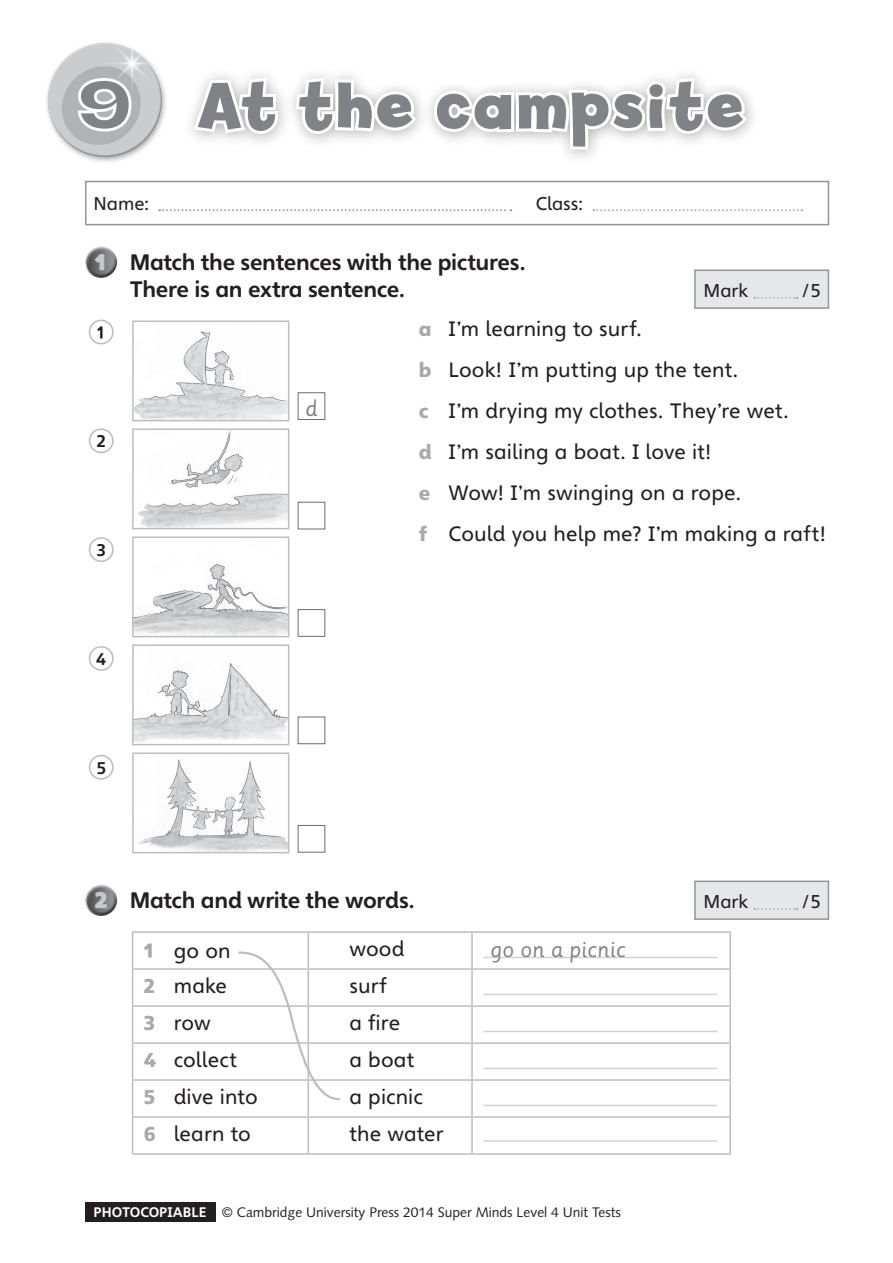
<style>
.page{position:relative;width:893px;height:1263px;background:#fff}
.page>*{position:absolute;margin:0;border:0;box-sizing:border-box;transform-origin:0 0}
.Chapter_Title{font:700 67.5px "Billy";letter-spacing:.04em;color:#808285}
.Rubric{font:700 21.75px/27px "Heinemann Special";letter-spacing:-.015em;color:#231f20}
.Handwriting{font:21px "Sassoon Primary";letter-spacing:.005em;color:#808285}
.t1{font:900 21px "Heinemann Special";color:#c7c8ca}
.Handwriting_single_l{font:21px "Sassoon Primary";color:#808285}
.Exercise_text{font:20.25px "Heinemann Special";letter-spacing:.005em;color:#231f20}
.Exercise_no_number_i{font:20.25px "Heinemann Special";letter-spacing:.005em;color:#231f20}
.t2{font:18px "Heinemann Special";color:#231f20}
.Rubric-2{font:700 16.5px "Heinemann Special";color:#231f20}
.t3{font:13.8px "Syntax LT Std";color:#231f20}
.s1{font-weight:900;font-size:19.5px;color:#a8a9ad}
.s2{font-family:"Heinemann Special";font-weight:700;font-size:13.5px;color:#fff}
</style>
<div class="page">
<div style="left:85px;top:1202px;width:130px;height:19px;background:#231f20"></div>
<img style="left:46px;top:42px;width:120px;height:120px">
<div style="left:85px;top:181px;width:744px;height:44px;background:#fff;border:2px solid #939598"></div>
<svg style="left:159px;top:209px;width:352px;height:2px"></svg>
<svg style="left:593px;top:209px;width:209px;height:2px"></svg>
<svg style="left:191px;top:74px;width:90px;height:63px"></svg>
<svg style="left:292px;top:75px;width:129px;height:62px"></svg>
<svg style="left:431px;top:75px;width:320px;height:78px"></svg>
<div style="left:83px;top:245px;width:35px;height:26px;background:#fff;opacity:.75"></div>
<div style="left:84px;top:251px;width:34px;height:29px;background:#231f20;opacity:.75"></div>
<svg style="left:95px;top:254px;width:9px;height:16px"></svg>
<div style="left:694px;top:269px;width:135px;height:40px;background:#e6e7e9;border:2px solid #939598"></div>
<hr style="left:751px;top:297px;width:48px;height:4px;background:#231f20;opacity:.75">
<svg style="left:76px;top:77px;width:57px;height:56px"></svg>
<img style="left:135px;top:331px;width:151px;height:87px">
<div style="left:132px;top:320px;width:157px;height:101px;border:2px solid #bcbdc0"></div>
<img style="left:138px;top:431px;width:148px;height:95px">
<div style="left:132px;top:428px;width:157px;height:101px;border:2px solid #bcbdc0"></div>
<img style="left:135px;top:563px;width:151px;height:71px">
<div style="left:132px;top:536px;width:157px;height:101px;border:2px solid #bcbdc0"></div>
<img style="left:135px;top:663px;width:151px;height:79px">
<div style="left:132px;top:644px;width:157px;height:101px;border:2px solid #bcbdc0"></div>
<img style="left:138px;top:759px;width:148px;height:91px">
<div style="left:132px;top:752px;width:157px;height:101px;border:2px solid #bcbdc0"></div>
<div style="left:89px;top:428px;width:25px;height:25px;border:2px solid #bcbdc0;border-radius:50%"></div>
<div style="left:89px;top:537px;width:25px;height:25px;border:2px solid #bcbdc0;border-radius:50%"></div>
<div style="left:89px;top:646px;width:25px;height:25px;border:2px solid #bcbdc0;border-radius:50%"></div>
<div style="left:89px;top:755px;width:25px;height:25px;border:2px solid #bcbdc0;border-radius:50%"></div>
<div style="left:89px;top:320px;width:25px;height:24px;border:2px solid #bcbdc0;border-radius:50%"></div>
<svg style="left:97px;top:326px;width:6px;height:12px"></svg>
<div style="left:82px;top:884px;width:36px;height:25px;background:#fff;opacity:.75"></div>
<div style="left:84px;top:889px;width:34px;height:29px;background:#231f20;opacity:.75"></div>
<svg style="left:95px;top:892px;width:12px;height:16px"></svg>
<div style="left:694px;top:880px;width:135px;height:40px;background:#e6e7e9;border:2px solid #939598"></div>
<hr style="left:751px;top:908px;width:48px;height:4px;background:#231f20;opacity:.75">
<svg style="left:133px;top:933px;width:585px;height:220px"></svg>
<hr style="left:308px;top:933px;width:1px;height:35px;background:#bcbdc0">
<hr style="left:132px;top:968px;width:176px;height:2px;background:#bcbdc0">
<hr style="left:308px;top:968px;width:164px;height:2px;background:#bcbdc0">
<hr style="left:132px;top:1005px;width:176px;height:2px;background:#bcbdc0">
<hr style="left:308px;top:1005px;width:164px;height:2px;background:#bcbdc0">
<hr style="left:308px;top:1081px;width:1px;height:35px;background:#bcbdc0">
<hr style="left:308px;top:1118px;width:1px;height:35px;background:#bcbdc0">
<hr style="left:132px;top:931px;width:176px;height:2px;background:#bcbdc0">
<hr style="left:132px;top:933px;width:1px;height:35px;background:#bcbdc0">
<hr style="left:308px;top:931px;width:164px;height:2px;background:#bcbdc0">
<hr style="left:132px;top:970px;width:1px;height:35px;background:#bcbdc0">
<hr style="left:132px;top:1007px;width:1px;height:35px;background:#bcbdc0">
<hr style="left:132px;top:1044px;width:1px;height:35px;background:#bcbdc0">
<hr style="left:132px;top:1081px;width:1px;height:35px;background:#bcbdc0">
<hr style="left:132px;top:1118px;width:1px;height:35px;background:#bcbdc0">
<hr style="left:132px;top:1153px;width:176px;height:2px;background:#bcbdc0">
<hr style="left:308px;top:1153px;width:164px;height:2px;background:#bcbdc0">
<hr style="left:132px;top:1042px;width:176px;height:2px;background:#bcbdc0">
<hr style="left:308px;top:1042px;width:164px;height:2px;background:#bcbdc0">
<hr style="left:132px;top:1079px;width:176px;height:2px;background:#bcbdc0">
<hr style="left:308px;top:1079px;width:164px;height:2px;background:#bcbdc0">
<hr style="left:132px;top:1116px;width:176px;height:2px;background:#bcbdc0">
<hr style="left:308px;top:1116px;width:164px;height:2px;background:#bcbdc0">
<hr style="left:472px;top:931px;width:259px;height:2px;background:#bcbdc0">
<hr style="left:472px;top:1153px;width:259px;height:2px;background:#bcbdc0">
<hr style="left:471px;top:933px;width:2px;height:35px;background:#bcbdc0">
<hr style="left:472px;top:968px;width:259px;height:2px;background:#bcbdc0">
<hr style="left:471px;top:970px;width:2px;height:35px;background:#bcbdc0">
<hr style="left:472px;top:1005px;width:259px;height:2px;background:#bcbdc0">
<hr style="left:471px;top:1007px;width:2px;height:35px;background:#bcbdc0">
<hr style="left:472px;top:1042px;width:259px;height:2px;background:#bcbdc0">
<hr style="left:471px;top:1044px;width:2px;height:35px;background:#bcbdc0">
<hr style="left:472px;top:1079px;width:259px;height:2px;background:#bcbdc0">
<hr style="left:471px;top:1081px;width:2px;height:35px;background:#bcbdc0">
<hr style="left:472px;top:1116px;width:259px;height:2px;background:#bcbdc0">
<hr style="left:471px;top:1118px;width:2px;height:35px;background:#bcbdc0">
<hr style="left:729px;top:933px;width:2px;height:35px;background:#bcbdc0">
<hr style="left:729px;top:970px;width:2px;height:35px;background:#bcbdc0">
<hr style="left:729px;top:1007px;width:2px;height:35px;background:#bcbdc0">
<hr style="left:729px;top:1044px;width:2px;height:35px;background:#bcbdc0">
<hr style="left:729px;top:1081px;width:2px;height:35px;background:#bcbdc0">
<hr style="left:729px;top:1118px;width:2px;height:35px;background:#bcbdc0">
<svg style="left:144px;top:943px;width:8px;height:15px"></svg>
<hr style="left:483px;top:957px;width:234px;height:1px;background:#d1d2d4">
<hr style="left:483px;top:994px;width:234px;height:1px;background:#d1d2d4">
<hr style="left:483px;top:1031px;width:234px;height:1px;background:#d1d2d4">
<hr style="left:483px;top:1068px;width:234px;height:1px;background:#d1d2d4">
<hr style="left:483px;top:1105px;width:234px;height:1px;background:#d1d2d4">
<hr style="left:483px;top:1140px;width:234px;height:2px;background:#d1d2d4">
<svg style="left:237px;top:950px;width:104px;height:151px"></svg>
<div style="left:298px;top:502px;width:27px;height:27px;background:#fff;border:1px solid #6c6d70"></div>
<div style="left:298px;top:609px;width:27px;height:28px;background:#fff;border:1px solid #6c6d70"></div>
<div style="left:298px;top:716px;width:27px;height:28px;background:#fff;border:1px solid #6c6d70"></div>
<div style="left:298px;top:825px;width:27px;height:28px;background:#fff;border:1px solid #6c6d70"></div>
<div style="left:298px;top:392px;width:27px;height:28px;border:1px solid #6c6d70"></div>
<p class="Chapter_Title" style="left:197px;top:68px;width:548px">At the campsite</p>
<p class="t2" style="left:94px;top:192px;width:57px">Name:</p>
<p class="t2" style="left:536px;top:192px;width:49px">Class:</p>
<p class="Rubric" style="left:130px;top:249px;width:398px">Match the sentences with the pictures.<br>There is an extra sentence.</p>
<p class="t2" style="left:704px;top:280px;width:46px">Mark</p>
<p class="t2" style="left:803px;top:280px;width:19px">/5</p>
<p class="Rubric-2" style="left:97px;top:431px;width:11px">2</p>
<p class="Rubric-2" style="left:97px;top:540px;width:11px">3</p>
<p class="Rubric-2" style="left:96px;top:648px;width:12px">4</p>
<p class="Rubric-2" style="left:97px;top:757px;width:11px">5</p>
<p class="Handwriting_single_l" style="left:305px;top:396px;width:14px">d</p>
<p class="Exercise_text" style="left:419px;top:316px;width:225px"><span class="s1">a</span> I’m learning to surf.</p>
<p class="Exercise_text" style="left:419px;top:357px;width:321px"><span class="s1">b</span> Look! I’m putting up the tent.</p>
<p class="Exercise_text" style="left:419px;top:398px;width:371px"><span class="s1">c</span> I’m drying my clothes. They’re wet.</p>
<p class="Exercise_text" style="left:419px;top:439px;width:294px"><span class="s1">d</span> I’m sailing a boat. I love it!</p>
<p class="Exercise_text" style="left:419px;top:480px;width:324px"><span class="s1">e</span> Wow! I’m swinging on a rope.</p>
<p class="Exercise_text" style="left:419px;top:521px;width:409px"><span class="s1">f</span> Could you help me? I’m making a raft!</p>
<p class="t1" style="left:95px;top:887px;width:13px">2</p>
<p class="Rubric" style="left:130px;top:887px;width:287px">Match and write the words.</p>
<p class="t2" style="left:704px;top:891px;width:46px">Mark</p>
<p class="t2" style="left:803px;top:891px;width:19px">/5</p>
<p class="Exercise_text" style="left:174px;top:938px;width:59px">go on</p>
<p class="Exercise_no_number_i" style="left:349px;top:936px;width:57px">wood</p>
<p class="Exercise_text" style="left:144px;top:973px;width:84px"><span class="s1">2</span> make</p>
<p class="Exercise_no_number_i" style="left:349px;top:973px;width:39px">surf</p>
<p class="Exercise_text" style="left:144px;top:1010px;width:68px"><span class="s1">3</span> row</p>
<p class="Exercise_no_number_i" style="left:349px;top:1010px;width:52px">a fire</p>
<p class="Exercise_text" style="left:144px;top:1047px;width:95px"><span class="s1">4</span> collect</p>
<p class="Exercise_no_number_i" style="left:349px;top:1047px;width:66px">a boat</p>
<p class="Exercise_text" style="left:144px;top:1084px;width:115px"><span class="s1">5</span> dive into</p>
<p class="Exercise_no_number_i" style="left:349px;top:1084px;width:75px">a picnic</p>
<p class="Exercise_text" style="left:144px;top:1121px;width:108px"><span class="s1">6</span> learn to</p>
<p class="Exercise_no_number_i" style="left:349px;top:1121px;width:96px">the water</p>
<p class="Handwriting" style="left:490px;top:937px;width:137px">go on a picnic</p>
<p class="t3" style="left:94px;top:1204px;width:529px"><span class="s2">PHOTOCOPIABLE</span> © Cambridge University Press 2014 Super Minds Level 4 Unit Tests</p>
</div>
